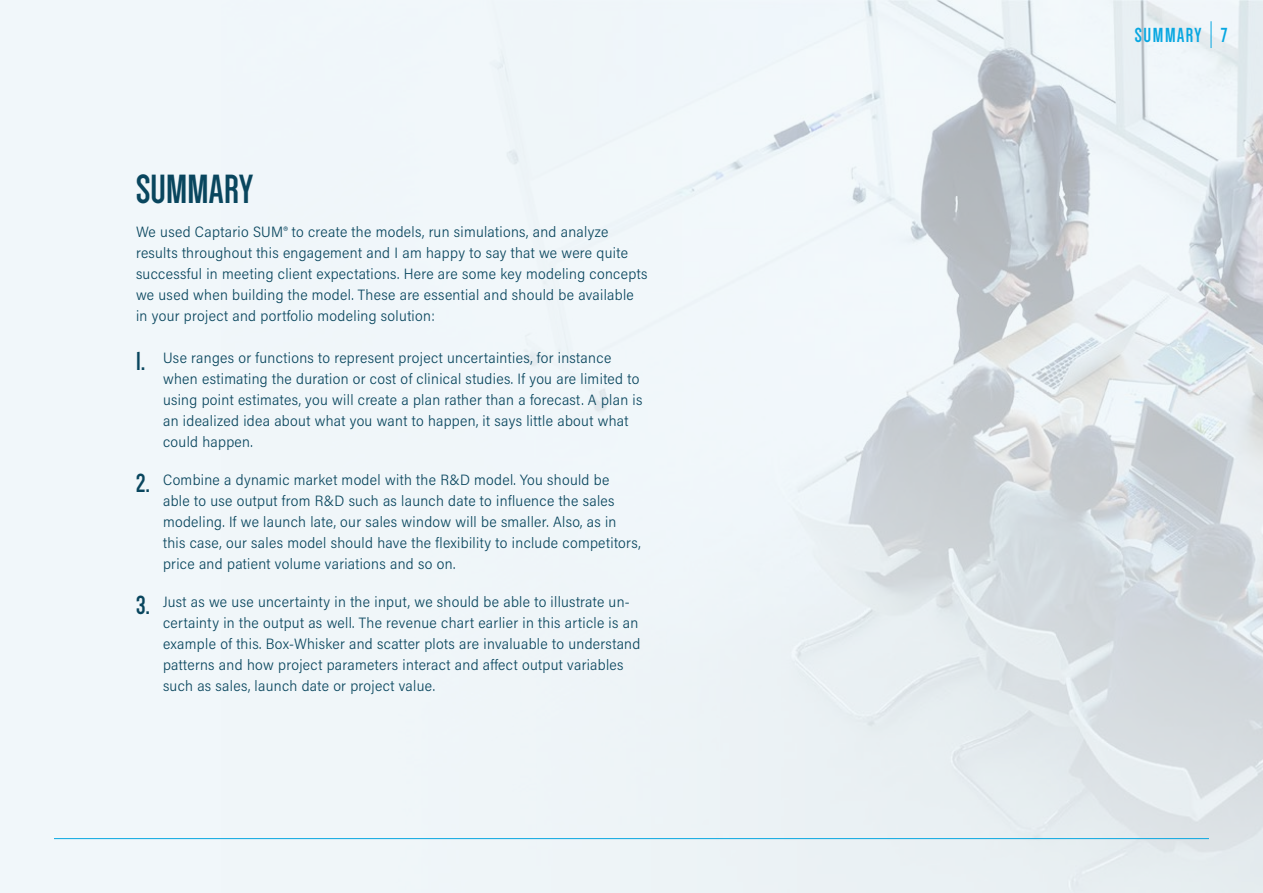
<style>
.page{position:relative;width:1263px;height:893px;background:#fff}
.page>*{position:absolute;margin:0;border:0;box-sizing:border-box;transform-origin:0 0}
.t1{font:700 42px "Dense";letter-spacing:.01em;color:#09465e}
.t2{font:700 21px "Dense";letter-spacing:.075em;color:#07a7e1}
.t3{font:300 15px/21px "Acumin Pro Semi Cond";letter-spacing:.02em;color:#09465e}
.s1{font-family:"Dense";font-weight:700;font-size:27px}
</style>
<div class="page">
<img style="left:0;top:0;width:1263px;height:893px">
<svg style="left:1211px;top:21px;width:1px;height:27px"></svg>
<hr style="left:54px;top:838px;width:1155px;height:1px;background:#07a7e1">
<h1 class="t1" style="left:136px;top:168px;width:119px">SUMMARY</h1>
<p class="t3" style="left:136px;top:220px;width:513px">We used Captario SUM® to create the models, run simulations, and analyze results throughout this engagement and I am happy to say that we were quite successful in meeting client expectations. Here are some key modeling concepts we used when building the model. These are essential and should be available in your project and portfolio modeling solution:</p>
<p class="t3" style="left:163px;top:346px;width:481px;text-indent:-27px"><span class="s1">1.</span> Use ranges or functions to represent project uncertainties, for instance when estimating the duration or cost of clinical studies. If you are limited to using point estimates, you will create a plan rather than a forecast. A plan is an idealized idea about what you want to happen, it says little about what could happen.</p>
<p class="t3" style="left:163px;top:468px;width:479px;text-indent:-27px"><span class="s1">2.</span> Combine a dynamic market model with the R&amp;D model. You should be<br>able to use output from R&amp;D such as launch date to influence the sales modeling. If we launch late, our sales window will be smaller. Also, as in this case, our sales model should have the flexibility to include competitors, price and patient volume variations and so on.</p>
<p class="t3" style="left:163px;top:590px;width:479px;text-indent:-27px"><span class="s1">3.</span> Just as we use uncertainty in the input, we should be able to illustrate un&shy;certainty in the output as well. The revenue chart earlier in this article is an example of this. Box-Whisker and scatter plots are invaluable to understand patterns and how project parameters interact and affect output variables such as sales, launch date or project value.</p>
<h2 class="t2" style="left:1135px;top:25px;width:94px">SUMMARY 7</h2>
</div>
